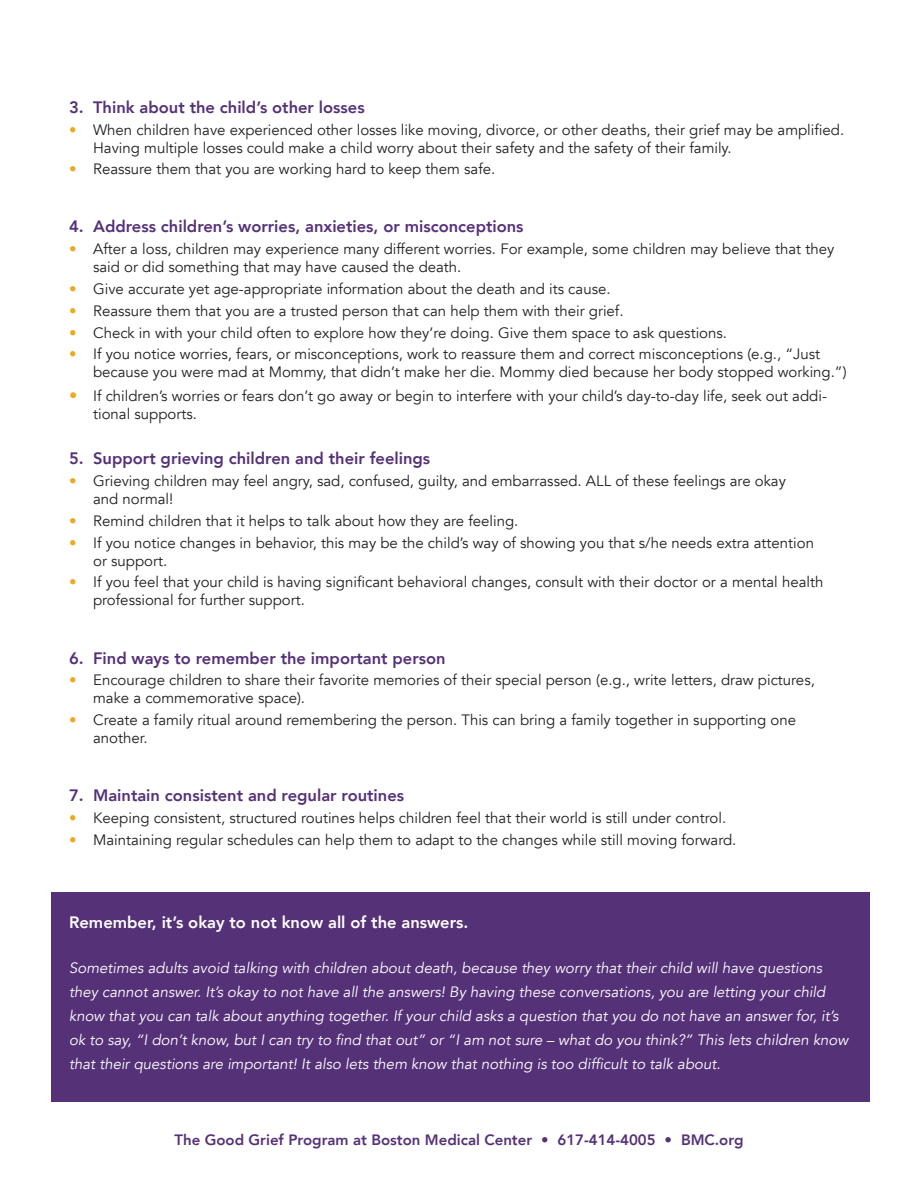
<style>
.page{position:relative;width:918px;height:1188px;background:#fff}
.page>*{position:absolute;margin:0;border:0;box-sizing:border-box;transform-origin:0 0}
.t1{font:800 16.5px "Avenir";color:#553178}
.t2{font:800 16.5px "Avenir";color:#fff}
.t3{font:15px/18px "Avenir";color:#231f20}
.t4{font:italic 15px/24px "Avenir";color:#fff}
.t5{font:800 15px "Avenir";color:#553178}
.s1{color:#ebaa20}
.s2{font-size:16.5px;color:#ebaa20}
</style>
<div class="page">
<div style="left:51px;top:892px;width:818px;height:210px;background:#553178"></div>
<p class="t1" style="left:69px;top:94px;width:297px">3. Think about the child’s other losses</p>
<p class="t3" style="left:93px;top:121px;width:753px;text-indent:-24px"><span class="s1">•</span> When children have experienced other losses like moving, divorce, or other deaths, their grief may be amplified.<br>Having multiple losses could make a child worry about their safety and the safety of their family.</p>
<p class="t3" style="left:69px;top:160px;width:428px"><span class="s1">•</span> Reassure them that you are working hard to keep them safe.</p>
<p class="t1" style="left:69px;top:214px;width:456px">4. Address children’s worries, anxieties, or misconceptions</p>
<p class="t3" style="left:93px;top:240px;width:743px;text-indent:-24px"><span class="s1">•</span> After a loss, children may experience many different worries. For example, some children may believe that they said or did something that may have caused the death.</p>
<p class="t3" style="left:69px;top:280px;width:543px"><span class="s1">•</span> Give accurate yet age-appropriate information about the death and its cause.</p>
<p class="t3" style="left:69px;top:302px;width:556px"><span class="s1">•</span> Reassure them that you are a trusted person that can help them with their grief.</p>
<p class="t3" style="left:69px;top:324px;width:659px"><span class="s1">•</span> Check in with your child often to explore how they’re doing. Give them space to ask questions.</p>
<p class="t3" style="left:93px;top:345px;width:755px;text-indent:-24px"><span class="s1">•</span> If you notice worries, fears, or misconceptions, work to reassure them and correct misconceptions (e.g., “Just because you were mad at Mommy, that didn’t make her die. Mommy died because her body stopped working.”)</p>
<p class="t3" style="left:93px;top:387px;width:735px;text-indent:-24px"><span class="s2">•</span> If children’s worries or fears don’t go away or begin to interfere with your child’s day-to-day life, seek out addi&shy;tional supports.</p>
<p class="t1" style="left:69px;top:446px;width:363px">5. Support grieving children and their feelings</p>
<p class="t3" style="left:93px;top:472px;width:694px;text-indent:-24px"><span class="s1">•</span> Grieving children may feel angry, sad, confused, guilty, and embarrassed. ALL of these feelings are okay and normal!</p>
<p class="t3" style="left:69px;top:512px;width:451px"><span class="s1">•</span> Remind children that it helps to talk about how they are feeling.</p>
<p class="t3" style="left:93px;top:534px;width:723px;text-indent:-24px"><span class="s1">•</span> If you notice changes in behavior, this may be the child’s way of showing you that s/he needs extra attention or support.</p>
<p class="t3" style="left:93px;top:574px;width:732px;text-indent:-24px"><span class="s1">•</span> If you feel that your child is having significant behavioral changes, consult with their doctor or a mental health professional for further support.</p>
<p class="t1" style="left:69px;top:645px;width:378px">6. Find ways to remember the important person</p>
<p class="t3" style="left:93px;top:671px;width:723px;text-indent:-24px"><span class="s1">•</span> Encourage children to share their favorite memories of their special person (e.g., write letters, draw pictures, make a commemorative space).</p>
<p class="t3" style="left:93px;top:711px;width:704px;text-indent:-24px"><span class="s1">•</span> Create a family ritual around remembering the person. This can bring a family together in supporting one another.</p>
<p class="t1" style="left:69px;top:783px;width:337px">7. Maintain consistent and regular routines</p>
<p class="t3" style="left:69px;top:809px;width:659px"><span class="s1">•</span> Keeping consistent, structured routines helps children feel that their world is still under control.</p>
<p class="t3" style="left:69px;top:831px;width:669px"><span class="s1">•</span> Maintaining regular schedules can help them to adapt to the changes while still moving forward.</p>
<p class="t2" style="left:69px;top:910px;width:401px">Remember, it’s okay to not know all of the answers.</p>
<p class="t4" style="left:69px;top:956px;width:781px">Sometimes adults avoid talking with children about death, because they worry that their child will have questions they cannot answer. It’s okay to not have all the answers! By having these conversations, you are letting your child know that you can talk about anything together. If your child asks a question that you do not have an answer for, it’s ok to say, “I don’t know, but I can try to find that out” or “I am not sure – what do you think?” This lets children know that their questions are important! It also lets them know that nothing is too difficult to talk about.</p>
<p class="t5" style="left:175px;top:1128px;width:570px">The Good Grief Program at Boston Medical Center • 617-414-4005 • BMC.org</p>
</div>
